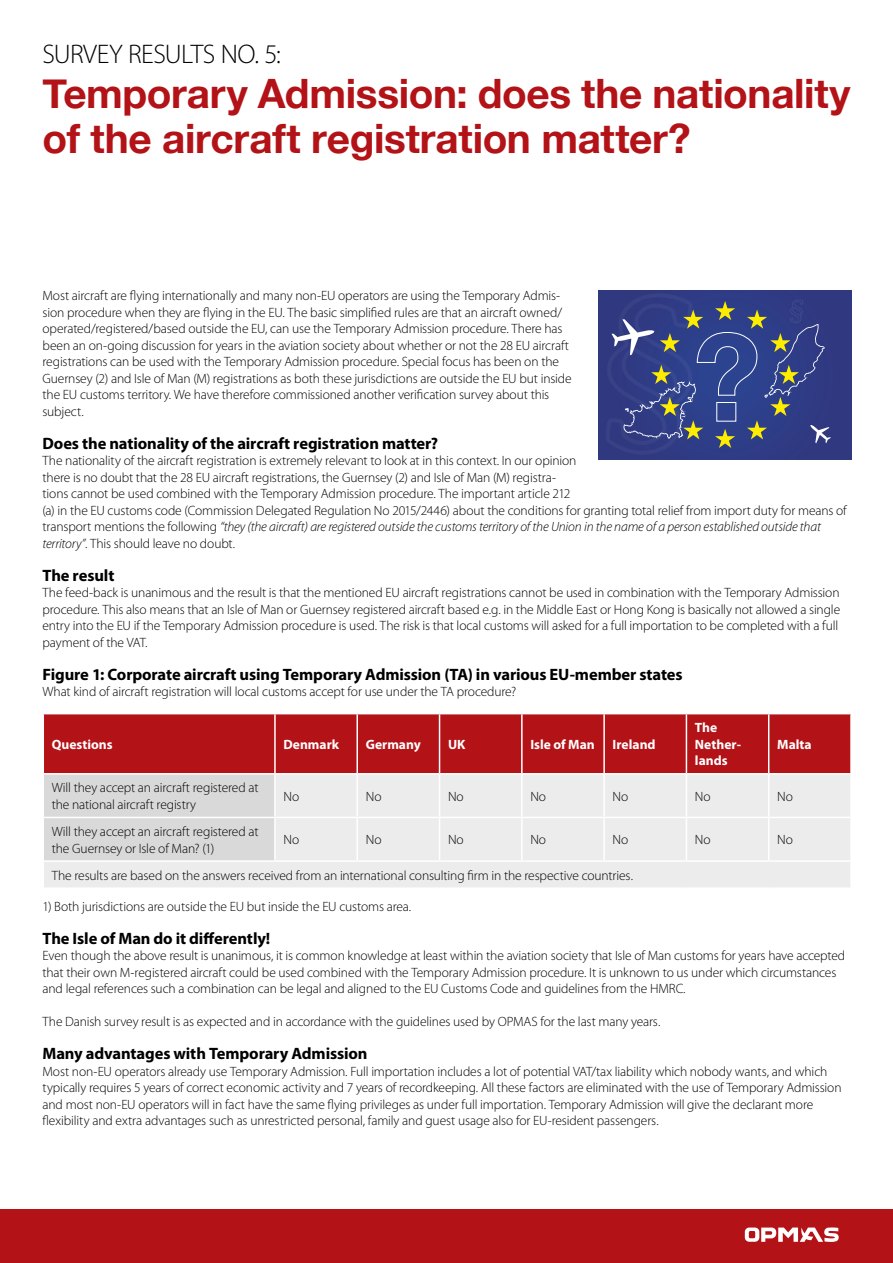
<style>
.page{position:relative;width:893px;height:1263px;background:#fff}
.page>*{position:absolute;margin:0;border:0;box-sizing:border-box;transform-origin:0 0}
.Forside_stor{font:700 40.5px/45px "Helvetica Neue";letter-spacing:-.01em;color:#b31217}
.Commercial{font:300 27px "Myriad Pro";letter-spacing:-.02em;color:#000}
.mellemrubrik{font:700 16.5px "Myriad Pro";letter-spacing:-.01em;color:#000}
.Brød{font:300 13.5px/16.5px "Myriad Pro";letter-spacing:-.01em;color:#000}
.Brød-2{font:700 13.5px/16.5px "Myriad Pro";color:#fff}
.s1{font-style:italic}
</style>
<div class="page">
<div style="left:0;top:1209px;width:893px;height:54px;background:#b31217"></div>
<svg style="left:745px;top:1227px;width:94px;height:15px"></svg>
<div style="left:44px;top:714px;width:806px;height:59px;background:#b31217"></div>
<div style="left:275px;top:775px;width:575px;height:112px;background:#ececec"></div>
<hr style="left:274px;top:714px;width:2px;height:59px;background:#fff">
<hr style="left:356px;top:714px;width:2px;height:59px;background:#fff">
<hr style="left:439px;top:714px;width:1px;height:59px;background:#fff">
<hr style="left:521px;top:714px;width:2px;height:59px;background:#fff">
<hr style="left:603px;top:714px;width:2px;height:59px;background:#fff">
<hr style="left:686px;top:714px;width:1px;height:59px;background:#fff">
<hr style="left:768px;top:714px;width:1px;height:59px;background:#fff">
<hr style="left:274px;top:774px;width:2px;height:43px;background:#fff">
<hr style="left:356px;top:774px;width:2px;height:43px;background:#fff">
<hr style="left:439px;top:774px;width:1px;height:43px;background:#fff">
<hr style="left:521px;top:774px;width:2px;height:43px;background:#fff">
<hr style="left:603px;top:774px;width:2px;height:43px;background:#fff">
<hr style="left:686px;top:774px;width:1px;height:43px;background:#fff">
<hr style="left:768px;top:774px;width:1px;height:43px;background:#fff">
<hr style="left:274px;top:818px;width:2px;height:42px;background:#fff">
<hr style="left:356px;top:818px;width:2px;height:42px;background:#fff">
<hr style="left:439px;top:818px;width:1px;height:42px;background:#fff">
<hr style="left:521px;top:818px;width:2px;height:42px;background:#fff">
<hr style="left:603px;top:818px;width:2px;height:42px;background:#fff">
<hr style="left:686px;top:818px;width:1px;height:42px;background:#fff">
<hr style="left:768px;top:818px;width:1px;height:42px;background:#fff">
<hr style="left:275px;top:817px;width:82px;height:1px;background:#fff">
<hr style="left:357px;top:817px;width:83px;height:1px;background:#fff">
<hr style="left:440px;top:817px;width:82px;height:1px;background:#fff">
<hr style="left:522px;top:817px;width:82px;height:1px;background:#fff">
<hr style="left:604px;top:817px;width:82px;height:1px;background:#fff">
<hr style="left:686px;top:817px;width:83px;height:1px;background:#fff">
<hr style="left:769px;top:817px;width:83px;height:1px;background:#fff">
<svg style="left:44px;top:774px;width:231px;height:113px"></svg>
<hr style="left:275px;top:860px;width:82px;height:2px;background:#fff">
<hr style="left:357px;top:860px;width:83px;height:2px;background:#fff">
<hr style="left:440px;top:860px;width:82px;height:2px;background:#fff">
<hr style="left:522px;top:860px;width:82px;height:2px;background:#fff">
<hr style="left:604px;top:860px;width:82px;height:2px;background:#fff">
<hr style="left:686px;top:860px;width:83px;height:2px;background:#fff">
<hr style="left:769px;top:860px;width:83px;height:2px;background:#fff">
<div style="left:598px;top:290px;width:253px;height:169px;background:#303880"></div>
<svg style="left:611px;top:294px;width:220px;height:157px"></svg>
<p class="Commercial" style="left:43px;top:38px;width:240px">SURVEY RESULTS NO. 5:</p>
<p class="Forside_stor" style="left:43px;top:72px;width:809px">Temporary Admission: does the nationality of the aircraft registration matter?</p>
<p class="Brød" style="left:43px;top:287px;width:531px">Most aircraft are flying internationally and many non-EU operators are using the Temporary Admis&shy;sion procedure when they are flying in the EU. The basic simplified rules are that an aircraft owned/ operated/registered/based outside the EU, can use the Temporary Admission procedure. There has been an on-going discussion for years in the aviation society about whether or not the 28 EU aircraft registrations can be used with the Temporary Admission procedure. Special focus has been on the Guernsey (2) and Isle of Man (M) registrations as both these jurisdictions are outside the EU but inside the EU customs territory. We have therefore commissioned another verification survey about this subject.</p>
<p class="mellemrubrik" style="left:43px;top:433px;width:397px">Does the nationality of the aircraft registration matter?</p>
<p class="Brød" style="left:43px;top:452px;width:806px">The nationality of the aircraft registration is extremely relevant to look at in this context. In our opinion<br>there is no doubt that the 28 EU aircraft registrations, the Guernsey (2) and Isle of Man (M) registra-<br>tions cannot be used combined with the Temporary Admission procedure. The important article 212<br>(a) in the EU customs code (Commission Delegated Regulation No 2015/2446) about the conditions for granting total relief from import duty for means of transport mentions the following <span class="s1">“they (the aircraft) are registered outside the customs territory of the Union in the name of a person established outside that territory”</span>. This should leave no doubt.</p>
<p class="mellemrubrik" style="left:43px;top:565px;width:73px">The result</p>
<p class="Brød" style="left:43px;top:584px;width:799px">The feed-back is unanimous and the result is that the mentioned EU aircraft registrations cannot be used in combination with the Temporary Admission procedure. This also means that an Isle of Man or Guernsey registered aircraft based e.g. in the Middle East or Hong Kong is basically not allowed a single entry into the EU if the Temporary Admission procedure is used. The risk is that local customs will asked for a full importation to be completed with a full payment of the VAT.</p>
<p class="mellemrubrik" style="left:43px;top:664px;width:642px">Figure 1: Corporate aircraft using Temporary Admission (TA) in various EU-member states</p>
<p class="Brød" style="left:43px;top:683px;width:475px">What kind of aircraft registration will local customs accept for use under the TA procedure?</p>
<p class="Brød-2" style="left:52px;top:735px;width:62px">Questions</p>
<p class="Brød-2" style="left:283px;top:735px;width:57px">Denmark</p>
<p class="Brød-2" style="left:366px;top:735px;width:57px">Germany</p>
<p class="Brød-2" style="left:448px;top:735px;width:19px">UK</p>
<p class="Brød-2" style="left:530px;top:735px;width:66px">Isle of Man</p>
<p class="Brød-2" style="left:613px;top:735px;width:45px">Ireland</p>
<p class="Brød-2" style="left:695px;top:719px;width:48px">The<br>Nether&shy;lands</p>
<p class="Brød-2" style="left:777px;top:735px;width:36px">Malta</p>
<p class="Brød" style="left:52px;top:779px;width:208px">Will they accept an aircraft registered at the national aircraft registry</p>
<p class="Brød" style="left:283px;top:788px;width:17px">No</p>
<p class="Brød" style="left:366px;top:788px;width:17px">No</p>
<p class="Brød" style="left:448px;top:788px;width:17px">No</p>
<p class="Brød" style="left:530px;top:788px;width:17px">No</p>
<p class="Brød" style="left:613px;top:788px;width:17px">No</p>
<p class="Brød" style="left:695px;top:788px;width:17px">No</p>
<p class="Brød" style="left:777px;top:788px;width:17px">No</p>
<p class="Brød" style="left:52px;top:823px;width:208px">Will they accept an aircraft registered at the Guernsey or Isle of Man? (1)</p>
<p class="Brød" style="left:283px;top:831px;width:17px">No</p>
<p class="Brød" style="left:366px;top:831px;width:17px">No</p>
<p class="Brød" style="left:448px;top:831px;width:17px">No</p>
<p class="Brød" style="left:530px;top:831px;width:17px">No</p>
<p class="Brød" style="left:613px;top:831px;width:17px">No</p>
<p class="Brød" style="left:695px;top:831px;width:17px">No</p>
<p class="Brød" style="left:777px;top:831px;width:17px">No</p>
<p class="Brød" style="left:52px;top:867px;width:583px">The results are based on the answers received from an international consulting firm in the respective countries.</p>
<p class="Brød" style="left:43px;top:898px;width:370px">1) Both jurisdictions are outside the EU but inside the EU customs area.</p>
<p class="mellemrubrik" style="left:43px;top:928px;width:229px">The Isle of Man do it differently!</p>
<p class="Brød" style="left:43px;top:947px;width:804px">Even though the above result is unanimous, it is common knowledge at least within the aviation society that Isle of Man customs for years have accepted that their own M-registered aircraft could be used combined with the Temporary Admission procedure. It is unknown to us under which circumstances and legal references such a combination can be legal and aligned to the EU Customs Code and guidelines from the HMRC.</p>
<p class="Brød" style="left:43px;top:1013px;width:619px">The Danish survey result is as expected and in accordance with the guidelines used by OPMAS for the last many years.</p>
<p class="mellemrubrik" style="left:43px;top:1043px;width:327px">Many advantages with Temporary Admission</p>
<p class="Brød" style="left:43px;top:1063px;width:801px">Most non-EU operators already use Temporary Admission. Full importation includes a lot of potential VAT/tax liability which nobody wants, and which typically requires 5 years of correct economic activity and 7 years of recordkeeping. All these factors are eliminated with the use of Temporary Admission and most non-EU operators will in fact have the same flying privileges as under full importation. Temporary Admission will give the declarant more flexibility and extra advantages such as unrestricted personal, family and guest usage also for EU-resident passengers.</p>
</div>
